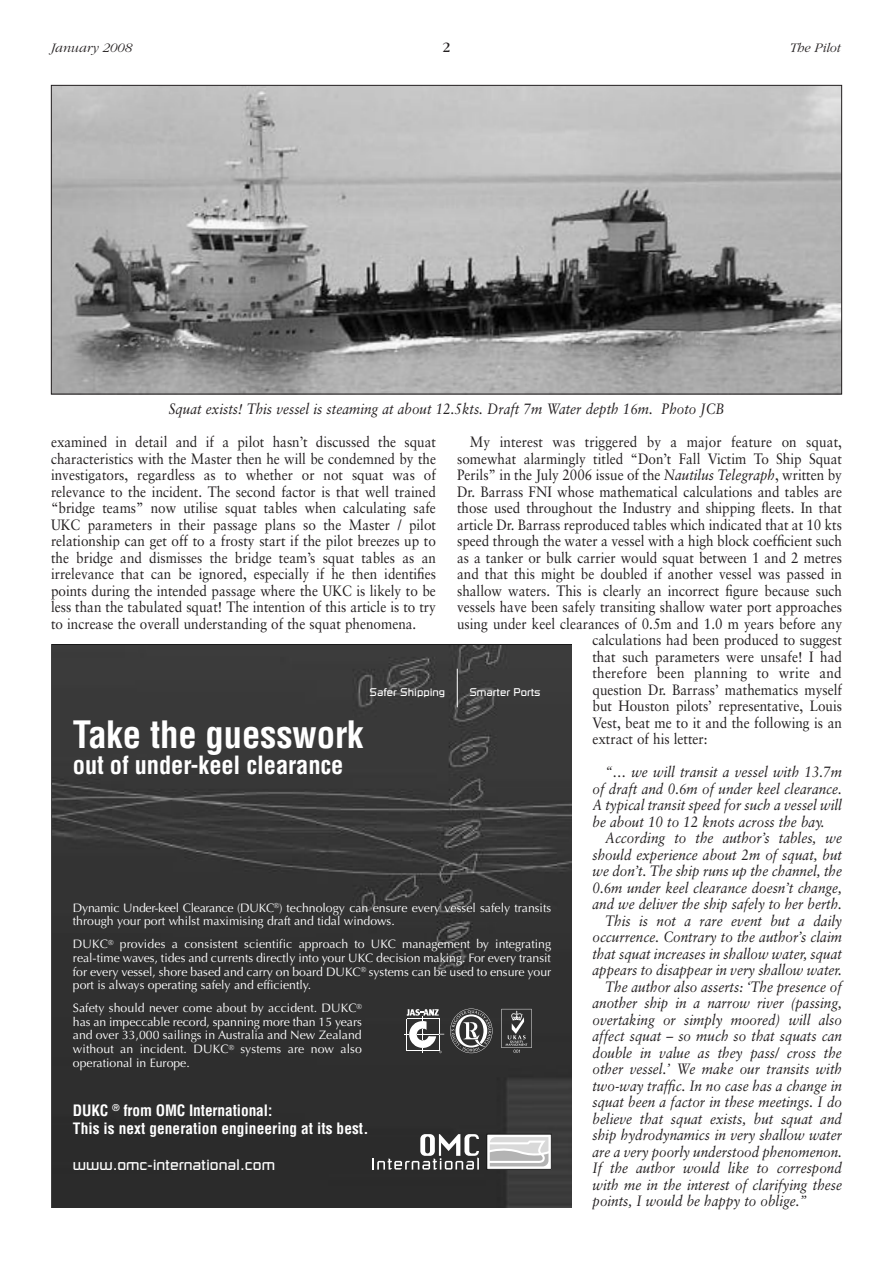
<style>
.page{position:relative;width:893px;height:1263px;background:#fff}
.page>*{position:absolute;margin:0;border:0;box-sizing:border-box;transform-origin:0 0}
.t1{font:36.75px "Helvetica Condensed Bold+LLPKVC";letter-spacing:-.005em;color:#fff}
.t2{font:24.6px "Helvetica Condensed Bold+LLPKVC";letter-spacing:-.005em;color:#fff}
.t3{font:15.3px/18.5px "Helvetica Condensed Bold+LLPKVC";letter-spacing:.005em;color:#fff}
.t4{font:15.3px "Russell Square+EZDYFK";letter-spacing:-.005em;color:#fff}
.t5{font:15px/16.5px "Sabon";color:#231f20;text-align:justify;scale:.9 1}
.t6{font:italic 15px/16.5px "Sabon";color:#231f20;text-align:justify;scale:.9 1}
.t7{font:15px "Sabon";letter-spacing:.02em;color:#231f20;scale:.9 1}
.t8{font:15px "Garamond";color:#231f20}
.t9{font:italic 300 13.5px "Garamond";color:#231f20}
.t10{font:12.3px/13.8px "Optima+HNMZDS";color:#fff;text-align:justify}
.t11{font:11.1px "Russell Square+EZDYFK";color:#fff}
.s1{font-style:italic}
</style>
<div class="page">
<img style="left:53px;top:87px;width:787px;height:305px">
<img style="left:53px;top:645px;width:518px;height:562px">
<svg style="left:372px;top:1134px;width:107px;height:35px"></svg>
<svg style="left:488px;top:1136px;width:62px;height:32px"></svg>
<div style="left:486px;top:1134px;width:66px;height:36px;border:1px solid #1a1a1a"></div>
<svg style="left:490px;top:1137px;width:58px;height:29px"></svg>
<hr style="left:457px;top:669px;width:1px;height:38px;background:#fff">
<svg style="left:450px;top:1008px;width:42px;height:45px;background:#696969"></svg>
<svg style="left:405px;top:1009px;width:39px;height:44px"></svg>
<svg style="left:501px;top:1009px;width:31px;height:44px"></svg>
<p class="t9" style="left:51px;top:40px;width:83px">January 2008</p>
<p class="t8" style="left:442px;top:43px;width:9px">2</p>
<p class="t9" style="left:790px;top:40px;width:52px">The Pilot</p>
<p class="t6" style="left:169px;top:402px;width:619px">Squat exists! This vessel is steaming at about 12.5kts. Draft 7m Water depth 16m. Photo JCB</p>
<p class="t5" style="left:51px;top:435px;width:429px">examined in detail and if a pilot hasn’t discussed the squat characteristics with the Master then he will be condemned by the investigators, regardless as to whether or not squat was of relevance to the incident. The second factor is that well trained “bridge teams” now utilise squat tables when calculating safe UKC parameters in their passage plans so the Master / pilot relationship can get off to a frosty start if the pilot breezes up to the bridge and dismisses the bridge team’s squat tables as an irrelevance that can be ignored, especially if he then identifies points during the intended passage where the UKC is likely to be less than the tabulated squat! The intention of this article is to try to increase the overall understanding of the squat phenomena.</p>
<p class="t5" style="left:470px;top:435px;width:415px">My interest was triggered by a major feature on squat,</p>
<p class="t5" style="left:457px;top:451px;width:429px">somewhat alarmingly titled “Don’t Fall Victim To Ship Squat</p>
<p class="t5" style="left:457px;top:468px;width:429px">Perils” in the July 2006 issue of the <span class="s1">Nautilus Telegraph</span>, written by</p>
<p class="t5" style="left:457px;top:484px;width:429px">Dr. Barrass FNI whose mathematical calculations and tables are</p>
<p class="t5" style="left:457px;top:501px;width:429px">those used throughout the Industry and shipping fleets. In that</p>
<p class="t5" style="left:457px;top:517px;width:429px">article Dr. Barrass reproduced tables which indicated that at 10 kts</p>
<p class="t5" style="left:457px;top:534px;width:429px">speed through the water a vessel with a high block coefficient such</p>
<p class="t5" style="left:457px;top:550px;width:429px">as a tanker or bulk carrier would squat between 1 and 2 metres</p>
<p class="t5" style="left:457px;top:567px;width:429px">and that this might be doubled if another vessel was passed in</p>
<p class="t5" style="left:457px;top:583px;width:429px">shallow waters. This is clearly an incorrect figure because such</p>
<p class="t5" style="left:457px;top:600px;width:429px">vessels have been safely transiting shallow water port approaches</p>
<p class="t5" style="left:457px;top:616px;width:429px">using under keel clearances of 0.5m and 1.0 m years before any</p>
<p class="t5" style="left:592px;top:633px;width:279px">calculations had been produced to suggest</p>
<p class="t5" style="left:592px;top:649px;width:279px">that such parameters were unsafe! I had</p>
<p class="t7" style="left:592px;top:667px;width:278px">therefore been planning to write and</p>
<p class="t5" style="left:592px;top:682px;width:279px">question Dr. Barrass’ mathematics myself</p>
<p class="t5" style="left:592px;top:699px;width:279px">but Houston pilots’ representative, Louis</p>
<p class="t5" style="left:592px;top:715px;width:279px">Vest, beat me to it and the following is an</p>
<p class="t5" style="left:592px;top:732px;width:129px">extract of his letter:</p>
<p class="t6" style="left:592px;top:765px;width:279px;text-indent:13px">“… we will transit a vessel with 13.7m of draft and 0.6m of under keel clearance.<br>A typical transit speed for such a vessel will be about 10 to 12 knots across the bay.</p>
<p class="t6" style="left:605px;top:831px;width:265px">According to the author’s tables, we</p>
<p class="t6" style="left:592px;top:847px;width:279px">should experience about 2m of squat, but</p>
<p class="t6" style="left:592px;top:864px;width:279px">we don’t. The ship runs up the channel, the</p>
<p class="t6" style="left:592px;top:880px;width:279px">0.6m under keel clearance doesn’t change,</p>
<p class="t6" style="left:592px;top:897px;width:279px">and we deliver the ship safely to her berth.</p>
<p class="t6" style="left:605px;top:913px;width:265px">This is not a rare event but a daily</p>
<p class="t6" style="left:592px;top:930px;width:279px">occurrence. Contrary to the author’s claim</p>
<p class="t6" style="left:592px;top:946px;width:279px">that squat increases in shallow water, squat</p>
<p class="t6" style="left:592px;top:963px;width:279px">appears to disappear in very shallow water.</p>
<p class="t6" style="left:605px;top:979px;width:265px">The author also asserts: ‘The presence of</p>
<p class="t6" style="left:592px;top:996px;width:279px">another ship in a narrow river (passing,</p>
<p class="t6" style="left:592px;top:1012px;width:279px">overtaking or simply moored) will also</p>
<p class="t6" style="left:592px;top:1029px;width:279px">affect squat – so much so that squats can</p>
<p class="t6" style="left:592px;top:1045px;width:279px">double in value as they pass/ cross the</p>
<p class="t6" style="left:592px;top:1062px;width:279px">other vessel.’ We make our transits with</p>
<p class="t6" style="left:592px;top:1078px;width:279px">two-way traffic. In no case has a change in</p>
<p class="t6" style="left:592px;top:1095px;width:279px">squat been a factor in these meetings. I do</p>
<p class="t6" style="left:592px;top:1111px;width:279px">believe that squat exists, but squat and</p>
<p class="t6" style="left:592px;top:1128px;width:279px">ship hydrodynamics in very shallow water</p>
<p class="t6" style="left:592px;top:1144px;width:279px">are a very poorly understood phenomenon.</p>
<p class="t6" style="left:592px;top:1161px;width:279px">If the author would like to correspond</p>
<p class="t6" style="left:592px;top:1177px;width:279px">with me in the interest of clarifying these</p>
<p class="t6" style="left:592px;top:1194px;width:240px">points, I would be happy to oblige.”</p>
<p class="t11" style="left:370px;top:688px;width:77px">Safer Shipping</p>
<p class="t11" style="left:469px;top:688px;width:73px">Smarter Ports</p>
<h1 class="t1" style="left:73px;top:720px;width:292px">Take the guesswork</h1>
<h2 class="t2" style="left:73px;top:756px;width:272px">out of under-keel clearance</h2>
<p class="t10" style="left:73px;top:902px;width:480px">Dynamic Under-keel Clearance (DUKC<sup>®</sup>) technology can ensure every vessel safely transits through your port whilst maximising draft and tidal windows.</p>
<p class="t10" style="left:73px;top:938px;width:480px">DUKC<sup>®</sup> provides a consistent scientific approach to UKC management by integrating real-time waves, tides and currents directly into your UKC decision making. For every transit for every vessel, shore based and carry on board DUKC<sup>®</sup> systems can be used to ensure your port is always operating safely and efficiently.</p>
<p class="t10" style="left:73px;top:1002px;width:291px">Safety should never come about by accident. DUKC<sup>® </sup>has an impeccable record, spanning more than 15 years and over 33,000 sailings in Australia and New Zealand without an incident. DUKC<sup>®</sup> systems are now also operational in Europe.</p>
<p class="t3" style="left:73px;top:1102px;width:297px">DUKC <sup>®</sup> from OMC International:<br>This is next generation engineering at its best.</p>
<p class="t4" style="left:73px;top:1159px;width:204px">www.omc-international.com</p>
</div>
